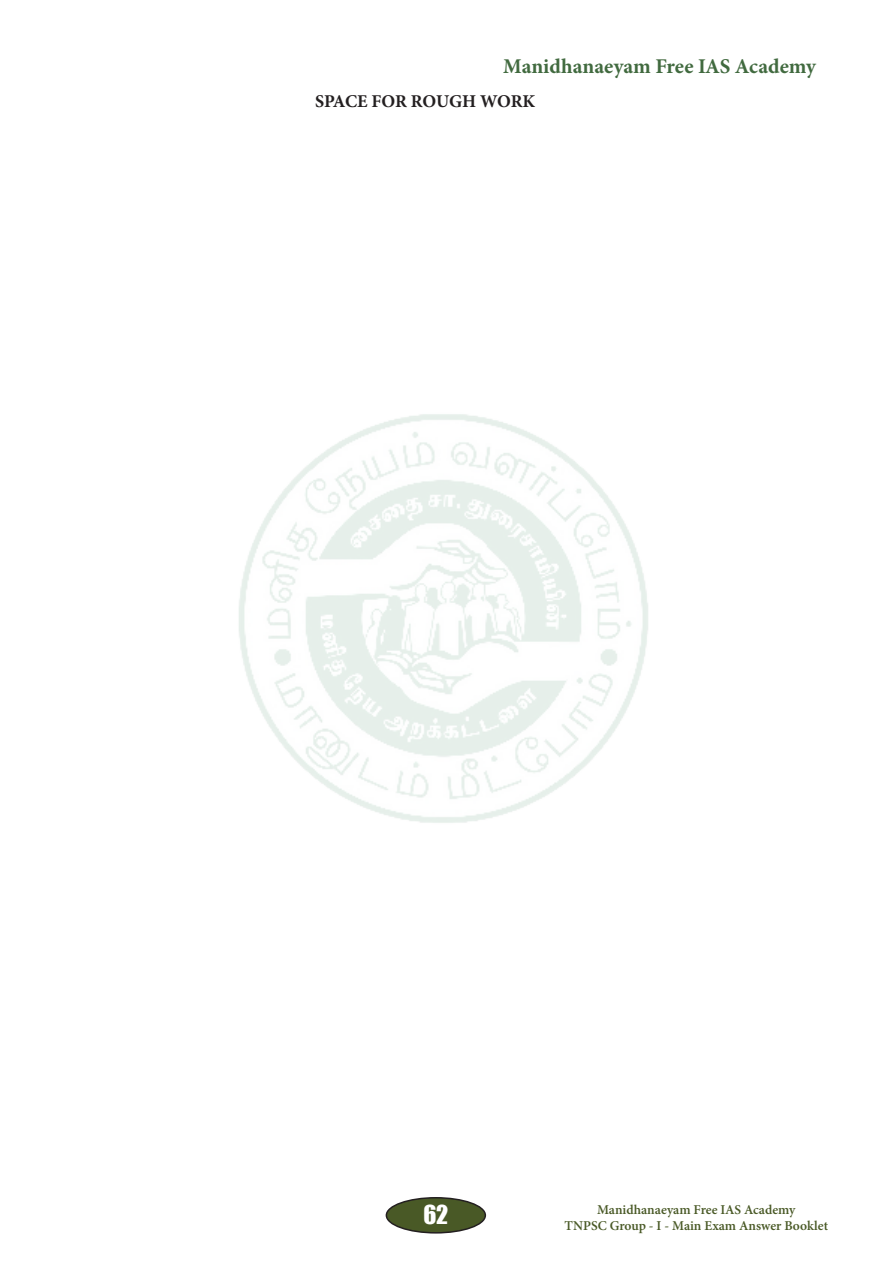
<style>
.page{position:relative;width:893px;height:1263px;background:#fff}
.page>*{position:absolute;margin:0;border:0;box-sizing:border-box;transform-origin:0 0}
.t1{font:24px "Impact";color:#fff}
.t2{font:700 21px "Minion Pro";color:#416a3f}
.t3{font:700 18px "Minion Pro";letter-spacing:-.015em;color:#231f20}
.t4{font:600 13.5px/16.2px "Minion Pro";color:#495926;text-align:center}
</style>
<div class="page">
<div style="left:386px;top:1198px;width:99px;height:35px;background:#495926;border-radius:50%"></div>
<div style="left:386px;top:1197px;width:100px;height:36px;border:2px solid #231f20;border-radius:50%"></div>
<img style="left:239px;top:414px;width:409px;height:409px">
<h2 class="t2" style="left:503px;top:51px;width:314px">Manidhanaeyam Free IAS Academy</h2>
<p class="t3" style="left:315px;top:88px;width:222px">SPACE FOR ROUGH WORK</p>
<h1 class="t1" style="left:423px;top:1196px;width:26px">62</h1>
<p class="t4" style="left:565px;top:1201px;width:265px">Manidhanaeyam Free IAS Academy<br>TNPSC Group - I - Main Exam Answer Booklet</p>
</div>
